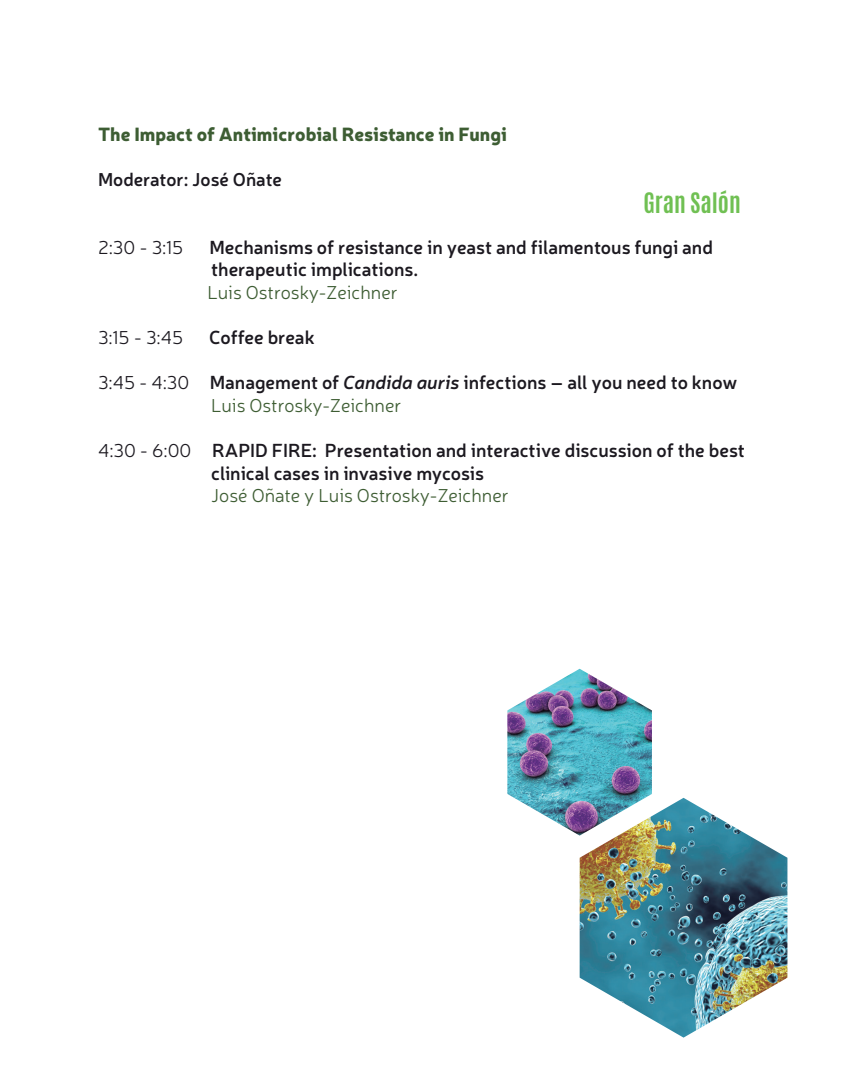
<style>
.page{position:relative;width:862px;height:1070px;background:#fff}
.page>*{position:absolute;margin:0;border:0;box-sizing:border-box;transform-origin:0 0}
.t1{font:700 23.45px "Antonio";color:#70c053}
.t2{font:600 18.9px/22.6px "Neris";color:#1c1920}
.t3{font:300 18.9px "Neris";color:#3e5d33}
.t4{font:900 18.9px "Neris";color:#3d5d33}
.t5{font:300 18.9px "Neris";color:#1c1920}
.t6{font:600 18.55px "Neris";color:#1c1920}
.s1{font-weight:300}
.s2{font-style:italic}
.s3{font-weight:300;color:#3e5d33}
</style>
<div class="page">
<img style="left:579px;top:797px;width:208px;height:240px">
<img style="left:507px;top:668px;width:144px;height:167px">
<p class="t4" style="left:98px;top:120px;width:410px">The Impact of Antimicrobial Resistance in Fungi</p>
<p class="t6" style="left:98px;top:166px;width:185px">Moderator: José Oñate</p>
<p class="t1" style="left:643px;top:185px;width:99px">Gran Salón</p>
<p class="t5" style="left:98px;top:235px;width:87px">2:30 - 3:15</p>
<p class="t2" style="left:209px;top:235px;width:505px">Mechanisms of resistance in yeast and filamentous fungi and therapeutic implications.</p>
<p class="t3" style="left:207px;top:280px;width:192px">Luis Ostrosky-Zeichner</p>
<p class="t5" style="left:98px;top:325px;width:87px">3:15 - 3:45</p>
<p class="t2" style="left:209px;top:325px;width:107px">Coffee break</p>
<p class="t2" style="left:211px;top:370px;width:527px;text-indent:-113px"><span class="s1">3:45 - 4:30</span> Management of <span class="s2">Candida auris</span> infections – all you need to know<br><span class="s3">Luis Ostrosky-Zeichner</span></p>
<p class="t2" style="left:211px;top:438px;width:535px;text-indent:-113px"><span class="s1">4:30 - 6:00</span> RAPID FIRE: Presentation and interactive discussion of the best clinical cases in invasive mycosis</p>
<p class="t3" style="left:211px;top:483px;width:299px">José Oñate y Luis Ostrosky-Zeichner</p>
</div>
